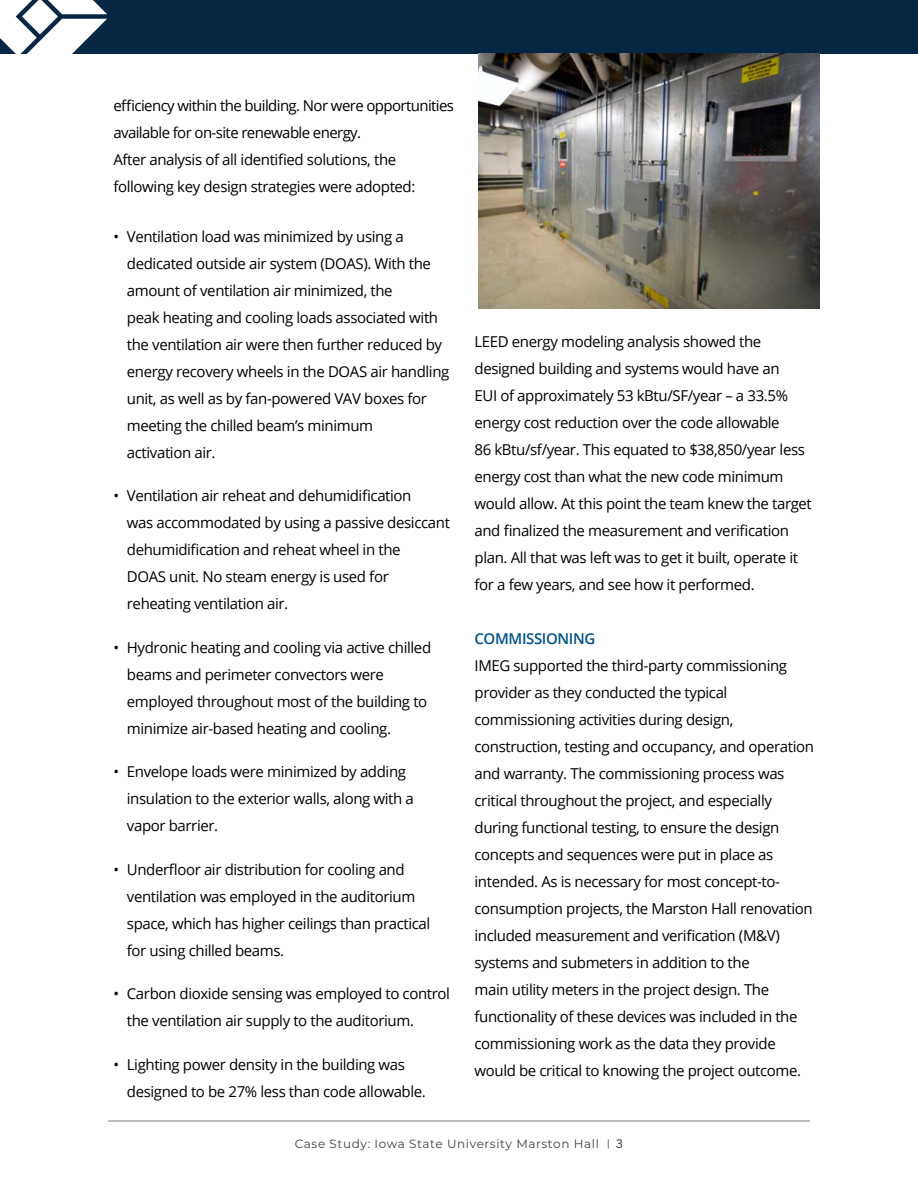
<style>
.page{position:relative;width:918px;height:1188px;background:#fff}
.page>*{position:absolute;margin:0;border:0;box-sizing:border-box;transform-origin:0 0}
.t1{font:15px/27px "Open Sans";letter-spacing:-.025em;color:#000}
.t2{font:600 15px "Open Sans";letter-spacing:-.025em;color:#00538b}
.t3{font:12px "Montserrat";letter-spacing:.05em;color:#414042}
.s1{font-family:"Trade Gothic Next LT Pro";font-stretch:condensed}
.s2{font-family:"Trade Gothic Next LT Pro"}
</style>
<div class="page">
<div style="left:0;top:0;width:918px;height:54px;background:#062743"></div>
<hr style="left:108px;top:1120px;width:702px;height:2px;background:#bcbec0">
<svg style="left:0;top:0;width:107px;height:54px"></svg>
<img style="left:478px;top:54px;width:341px;height:254px">
<p class="t1" style="left:113px;top:92px;width:342px">efficiency within the building. Nor were opportunities available for on-site renewable energy.<br>After analysis of all identified solutions, the following key design strategies were adopted:</p>
<p class="t1" style="left:127px;top:223px;width:324px;text-indent:-14px">• Ventilation load was minimized by using a dedicated outside air system (DOAS). With the amount of ventilation air minimized, the<br>peak heating and cooling loads associated with the ventilation air were then further reduced by energy recovery wheels in the DOAS air handling unit, as well as by fan-powered VAV boxes for meeting the chilled beam’s minimum<br>activation air.</p>
<p class="t1" style="left:127px;top:482px;width:325px;text-indent:-14px">• Ventilation air reheat and dehumidification<br>was accommodated by using a passive desiccant dehumidification and reheat wheel in the<br>DOAS unit. No steam energy is used for reheating ventilation air.</p>
<p class="t1" style="left:127px;top:634px;width:306px;text-indent:-14px">• Hydronic heating and cooling via active chilled beams and perimeter convectors were employed throughout most of the building to minimize air-based heating and cooling.</p>
<p class="t1" style="left:127px;top:758px;width:289px;text-indent:-14px">• Envelope loads were minimized by adding insulation to the exterior walls, along with a vapor barrier.</p>
<p class="t1" style="left:127px;top:856px;width:305px;text-indent:-14px">• Underfloor air distribution for cooling and ventilation was employed in the auditorium space, which has higher ceilings than practical for using chilled beams.</p>
<p class="t1" style="left:127px;top:980px;width:325px;text-indent:-14px">• Carbon dioxide sensing was employed to control the ventilation air supply to the auditorium.</p>
<p class="t1" style="left:127px;top:1051px;width:301px;text-indent:-14px">• Lighting power density in the building was designed to be 27% less than code allowable.</p>
<p class="t1" style="left:475px;top:328px;width:339px">LEED energy modeling analysis showed the designed building and systems would have an<br>EUI of approximately 53 kBtu/SF/year – a 33.5% energy cost reduction over the code allowable<br>86 kBtu/sf/year. This equated to $38,850/year less energy cost than what the new code minimum would allow. At this point the team knew the target and finalized the measurement and verification plan. All that was left was to get it built, operate it for a few years, and see how it performed.</p>
<p class="t2" style="left:475px;top:628px;width:122px">COMMISSIONING</p>
<p class="t1" style="left:475px;top:652px;width:341px">IMEG supported the third-party commissioning provider as they conducted the typical commissioning activities during design, construction, testing and occupancy, and operation and warranty. The commissioning process was critical throughout the project, and especially during functional testing, to ensure the design concepts and sequences were put in place as intended. As is necessary for most concept-to&shy;consumption projects, the Marston Hall renovation included measurement and verification (M&amp;V) systems and submeters in addition to the<br>main utility meters in the project design. The functionality of these devices was included in the commissioning work as the data they provide would be critical to knowing the project outcome.</p>
<p class="t3" style="left:295px;top:1135px;width:330px">Case Study: Iowa State University Marston Hall <span class="s1">|</span> <span class="s2">3</span></p>
</div>
